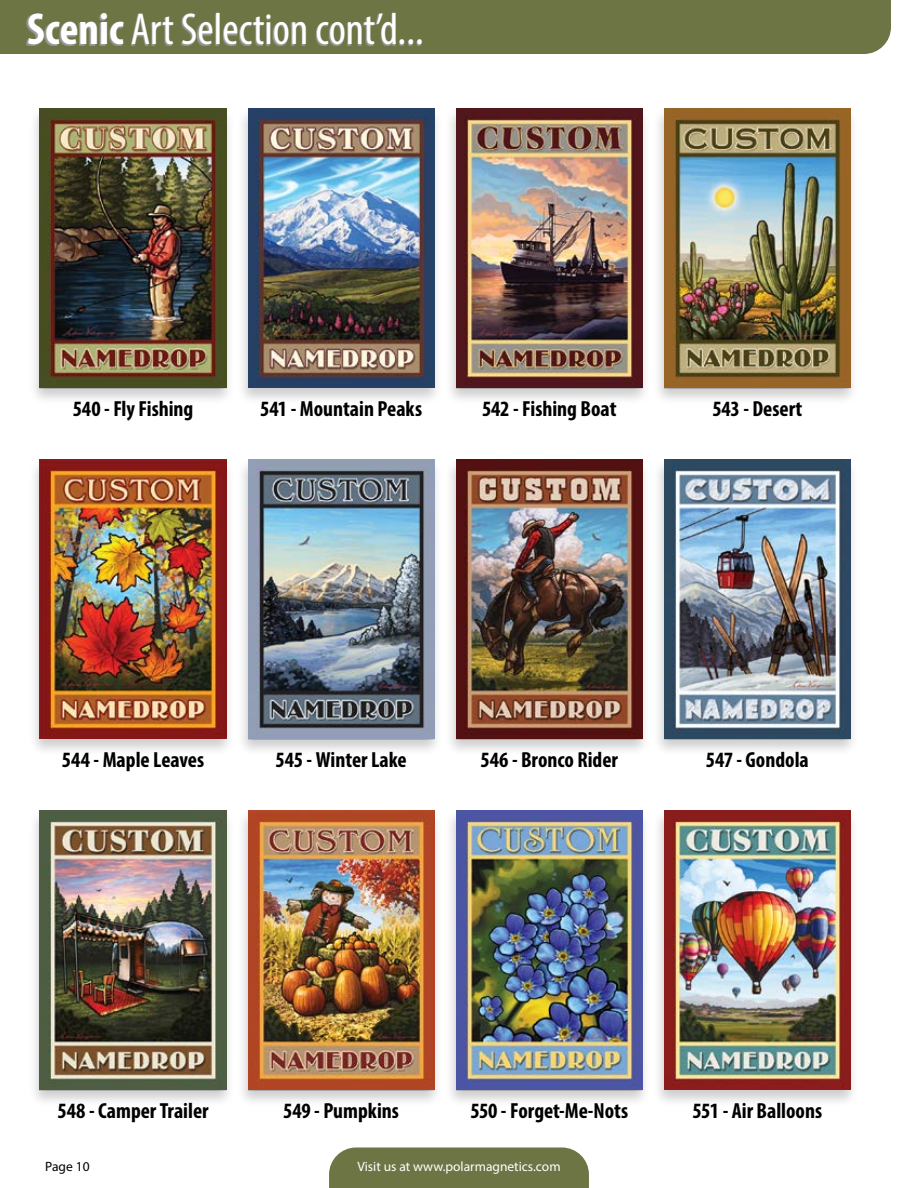
<style>
.page{position:relative;width:918px;height:1188px;background:#fff}
.page>*{position:absolute;margin:0;border:0;box-sizing:border-box;transform-origin:0 0}
.t1{font:condensed 45px "Myriad Pro";color:#fff}
.t2{font:700 condensed 21.9px "Myriad Pro";color:#000}
.t3{font:13.5px "Myriad Pro";color:#fff}
.t4{font:13.5px "Myriad Pro";color:#000}
.s1{font-weight:700}
</style>
<div class="page">
<div style="left:329px;top:1148px;width:260px;height:40px;background:#6e7544"></div>
<div style="left:29px;top:106px;width:206px;height:300px;background:#000;opacity:.2"></div>
<img style="left:40px;top:108px;width:186px;height:280px">
<div style="left:237px;top:106px;width:206px;height:300px;background:#000;opacity:.2"></div>
<img style="left:248px;top:108px;width:186px;height:280px">
<div style="left:445px;top:106px;width:206px;height:300px;background:#000;opacity:.2"></div>
<img style="left:456px;top:108px;width:186px;height:280px">
<div style="left:653px;top:106px;width:206px;height:300px;background:#000;opacity:.2"></div>
<img style="left:664px;top:108px;width:186px;height:280px">
<div style="left:29px;top:457px;width:206px;height:300px;background:#000;opacity:.2"></div>
<img style="left:40px;top:459px;width:186px;height:280px">
<div style="left:237px;top:457px;width:206px;height:300px;background:#000;opacity:.2"></div>
<img style="left:248px;top:459px;width:186px;height:280px">
<div style="left:445px;top:457px;width:206px;height:300px;background:#000;opacity:.2"></div>
<img style="left:456px;top:459px;width:186px;height:280px">
<div style="left:653px;top:457px;width:206px;height:300px;background:#000;opacity:.2"></div>
<img style="left:664px;top:459px;width:186px;height:280px">
<div style="left:29px;top:808px;width:206px;height:300px;background:#000;opacity:.2"></div>
<img style="left:40px;top:810px;width:186px;height:280px">
<div style="left:237px;top:808px;width:206px;height:300px;background:#000;opacity:.2"></div>
<img style="left:248px;top:810px;width:186px;height:280px">
<div style="left:445px;top:808px;width:206px;height:300px;background:#000;opacity:.2"></div>
<img style="left:456px;top:810px;width:186px;height:280px">
<div style="left:653px;top:808px;width:206px;height:300px;background:#000;opacity:.2"></div>
<img style="left:664px;top:810px;width:186px;height:280px">
<div style="left:0;top:0;width:891px;height:54px;background:#6e7544"></div>
<svg style="left:26px;top:15px;width:396px;height:32px;background:#7b8060"></svg>
<h1 class="t1" style="left:27px;top:2px;width:398px"><span class="s1">Scenic</span> Art Selection cont’d...</h1>
<p class="t2" style="left:73px;top:395px;width:122px">540 - Fly Fishing</p>
<p class="t2" style="left:260px;top:395px;width:163px">541 - Mountain Peaks</p>
<p class="t2" style="left:482px;top:395px;width:136px">542 - Fishing Boat</p>
<p class="t2" style="left:712px;top:395px;width:92px">543 - Desert</p>
<p class="t2" style="left:62px;top:746px;width:144px">544 - Maple Leaves</p>
<p class="t2" style="left:276px;top:746px;width:133px">545 - Winter Lake</p>
<p class="t2" style="left:481px;top:746px;width:139px">546 - Bronco Rider</p>
<p class="t2" style="left:706px;top:746px;width:104px">547 - Gondola</p>
<p class="t2" style="left:58px;top:1097px;width:153px">548 - Camper Trailer</p>
<p class="t2" style="left:283px;top:1097px;width:117px">549 - Pumpkins</p>
<p class="t2" style="left:470px;top:1097px;width:159px">550 - Forget-Me-Nots</p>
<p class="t2" style="left:693px;top:1097px;width:131px">551 - Air Balloons</p>
<p class="t3" style="left:357px;top:1158px;width:205px">Visit us at www.polarmagnetics.com</p>
<p class="t4" style="left:45px;top:1158px;width:46px">Page 10</p>
</div>
